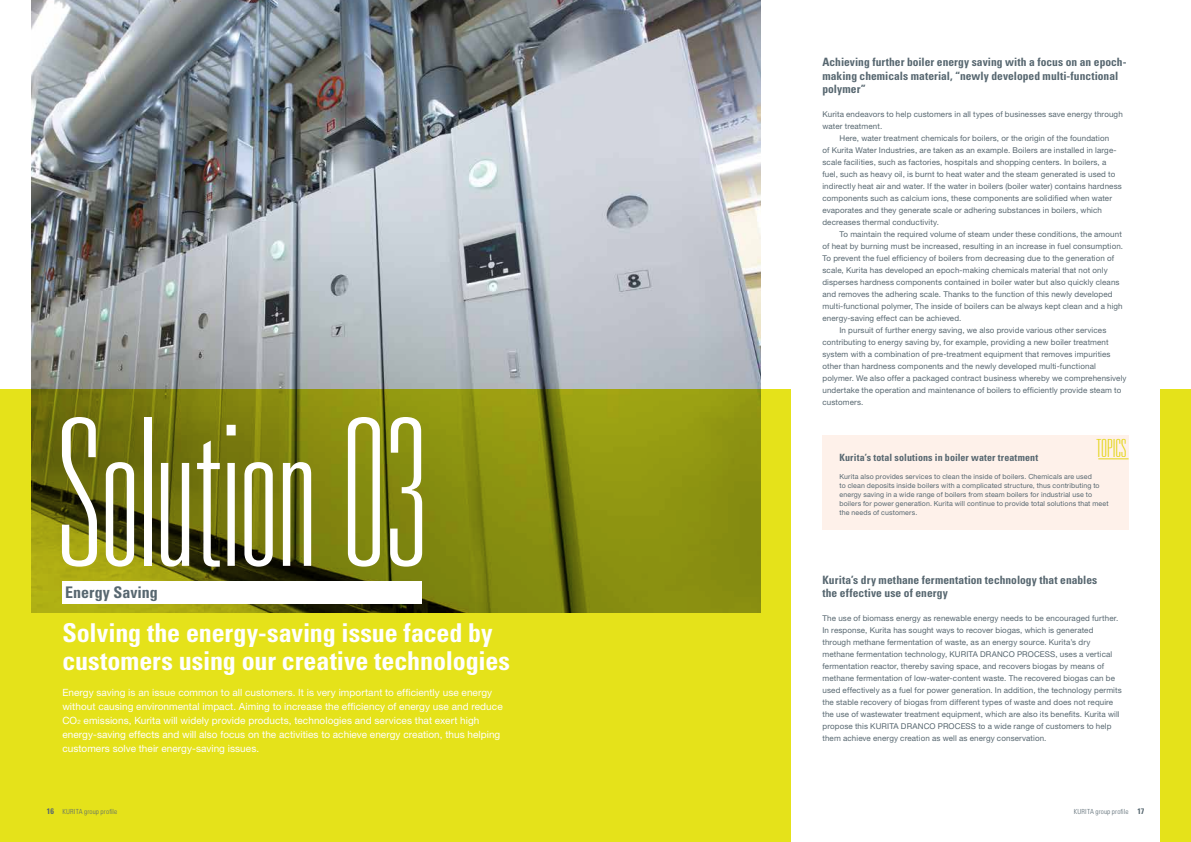
<style>
.page{position:relative;width:1191px;height:842px;background:#fff}
.page>*{position:absolute;margin:0;border:0;box-sizing:border-box;transform-origin:0 0}
.t1{font:100 ultra-condensed 205px "Univers LT Std";letter-spacing:-.015em;color:#fff}
.t2{font:700 condensed 26px/28px "Univers LT Std";letter-spacing:-.005em;color:#fff}
.t3{font:100 ultra-condensed 25px "Univers LT Std";letter-spacing:.005em;color:#e5e21a}
.t4{font:700 condensed 16px "Univers LT Std";color:#576770}
.t5{font:700 condensed 11.5px/13.5px "Univers LT Std";color:#576770}
.t6{font:10px/14px "Helvetica Neue LT Std";letter-spacing:.005em;color:#fff}
.t7{font:700 condensed 10px "Univers LT Std";letter-spacing:.015em;color:#576770}
.t8{font:8px/12px "Helvetica Neue LT Std";letter-spacing:.015em;color:#576770}
.t9{font:7px/9px "Helvetica Neue LT Std";letter-spacing:.02em;color:#576770}
.t10{font:300 condensed 7px "Univers LT Std";letter-spacing:.025em;color:#576770}
.s1{font-size:6px}
.s2{font-weight:700;font-size:8px}
</style>
<div class="page">
<div style="left:822px;top:436px;width:306px;height:94px;background:#fef1ea"></div>
<img style="left:31px;top:0;width:729px;height:389px">
<svg style="left:0;top:389px;width:791px;height:453px;background:#b7b715"></svg>
<div style="left:1159px;top:389px;width:32px;height:453px;background:#e5e21a"></div>
<div style="left:62px;top:581px;width:360px;height:23px;background:#fff"></div>
<hr style="left:1098px;top:458px;width:30px;height:1px;background:#e5e21a">
<h3 class="t5" style="left:822px;top:55px;width:306px">Achieving further boiler energy saving with a focus on an epoch&shy;making chemicals material, “newly developed multi-functional polymer”</h3>
<h1 class="t1" style="left:58px;top:389px;width:372px">Solution 03</h1>
<h3 class="t4" style="left:65px;top:582px;width:94px">Energy Saving</h3>
<h2 class="t2" style="left:62px;top:619px;width:449px">Solving the energy-saving issue faced by customers using our creative technologies</h2>
<p class="t6" style="left:62px;top:685px;width:442px">Energy saving is an issue common to all customers. It is very important to efficiently use energy without causing environmental impact. Aiming to increase the efficiency of energy use and reduce CO<span class="s1">2</span> emissions, Kurita will widely provide products, technologies and services that exert high energy-saving effects and will also focus on the activities to achieve energy creation, thus helping customers solve their energy-saving issues.</p>
<p class="t8" style="left:822px;top:108px;width:302px">Kurita endeavors to help customers in all types of businesses save energy through</p>
<p class="t8" style="left:822px;top:120px;width:61px">water treatment.</p>
<p class="t8" style="left:839px;top:132px;width:271px">Here, water treatment chemicals for boilers, or the origin of the foundation</p>
<p class="t8" style="left:822px;top:144px;width:296px">of Kurita Water Industries, are taken as an example. Boilers are installed in large-</p>
<p class="t8" style="left:822px;top:156px;width:285px">scale facilities, such as factories, hospitals and shopping centers. In boilers, a</p>
<p class="t8" style="left:822px;top:168px;width:294px">fuel, such as heavy oil, is burnt to heat water and the steam generated is used to</p>
<p class="t8" style="left:822px;top:180px;width:301px">indirectly heat air and water. If the water in boilers (boiler water) contains hardness</p>
<p class="t8" style="left:822px;top:192px;width:291px">components such as calcium ions, these components are solidified when water</p>
<p class="t8" style="left:822px;top:204px;width:281px">evaporates and they generate scale or adhering substances in boilers, which</p>
<p class="t8" style="left:822px;top:216px;width:118px">decreases thermal conductivity.</p>
<p class="t8" style="left:839px;top:228px;width:284px">To maintain the required volume of steam under these conditions, the amount</p>
<p class="t8" style="left:822px;top:240px;width:302px">of heat by burning must be increased, resulting in an increase in fuel consumption.</p>
<p class="t8" style="left:822px;top:252px;width:293px">To prevent the fuel efficiency of boilers from decreasing due to the generation of</p>
<p class="t8" style="left:822px;top:264px;width:287px">scale, Kurita has developed an epoch-making chemicals material that not only</p>
<p class="t8" style="left:822px;top:276px;width:299px">disperses hardness components contained in boiler water but also quickly cleans</p>
<p class="t8" style="left:822px;top:288px;width:292px">and removes the adhering scale. Thanks to the function of this newly developed</p>
<p class="t8" style="left:822px;top:300px;width:302px">multi-functional polymer, The inside of boilers can be always kept clean and a high</p>
<p class="t8" style="left:822px;top:312px;width:140px">energy-saving effect can be achieved.</p>
<p class="t8" style="left:839px;top:324px;width:268px">In pursuit of further energy saving, we also provide various other services</p>
<p class="t8" style="left:822px;top:336px;width:288px">contributing to energy saving by, for example, providing a new boiler treatment</p>
<p class="t8" style="left:822px;top:348px;width:290px">system with a combination of pre-treatment equipment that removes impurities</p>
<p class="t8" style="left:822px;top:360px;width:275px">other than hardness components and the newly developed multi-functional</p>
<p class="t8" style="left:822px;top:372px;width:305px">polymer. We also offer a packaged contract business whereby we comprehensively</p>
<p class="t8" style="left:822px;top:384px;width:300px">undertake the operation and maintenance of boilers to efficiently provide steam to</p>
<p class="t8" style="left:822px;top:396px;width:42px">customers.</p>
<p class="t7" style="left:839px;top:451px;width:200px">Kurita’s total solutions in boiler water treatment</p>
<h3 class="t3" style="left:1096px;top:435px;width:31px">TOPICS</h3>
<p class="t9" style="left:839px;top:472px;width:270px">Kurita also provides services to clean the inside of boilers. Chemicals are used<br>to clean deposits inside boilers with a complicated structure, thus contributing to energy saving in a wide range of boilers from steam boilers for industrial use to boilers for power generation. Kurita will continue to provide total solutions that meet the needs of customers.</p>
<h3 class="t5" style="left:822px;top:573px;width:276px">Kurita’s dry methane fermentation technology that enables the effective use of energy</h3>
<p class="t8" style="left:822px;top:612px;width:301px">The use of biomass energy as renewable energy needs to be encouraged further.<br>In response, Kurita has sought ways to recover biogas, which is generated through methane fermentation of waste, as an energy source. Kurita’s dry methane fermentation technology, KURITA DRANCO PROCESS, uses a vertical fermentation reactor, thereby saving space, and recovers biogas by means of methane fermentation of low-water-content waste. The recovered biogas can be used effectively as a fuel for power generation. In addition, the technology permits the stable recovery of biogas from different types of waste and does not require the use of wastewater treatment equipment, which are also its benefits. Kurita will propose this KURITA DRANCO PROCESS to a wide range of customers to help them achieve energy creation as well as energy conservation.</p>
<p class="t10" style="left:47px;top:807px;width:72px"><span class="s2">16</span> KURITA group profile</p>
<p class="t10" style="left:1073px;top:807px;width:72px">KURITA group profile <span class="s2">17</span></p>
</div>
